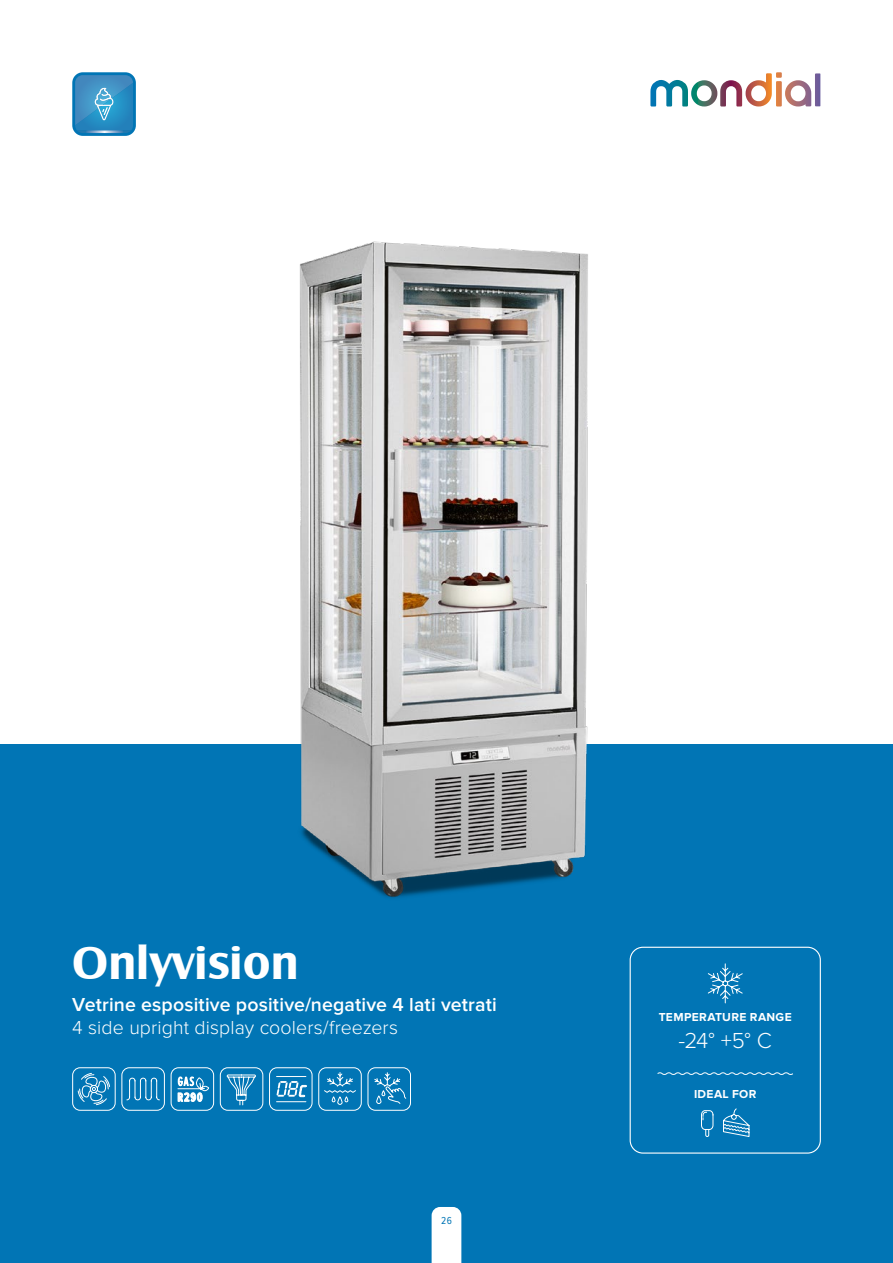
<style>
.page{position:relative;width:893px;height:1263px;background:#fff}
.page>*{position:absolute;margin:0;border:0;box-sizing:border-box;transform-origin:0 0}
.t1{font:700 48px "Castle T";color:#fff}
.t2{font:300 22.5px "Proxima Nova";color:#fff}
.t3{font:600 19.5px "Proxima Nova";letter-spacing:.005em;color:#fff}
.t4{font:300 19.5px "Proxima Nova";letter-spacing:.005em;color:#fff}
.t5{font:700 12px "Proxima Nova";letter-spacing:.03em;color:#fff}
.t6{font:10.5px "Proxima Nova Cond";color:#0175b5}
</style>
<div class="page">
<div style="left:0;top:744px;width:893px;height:519px;background:#0175b5"></div>
<svg style="left:650px;top:72px;width:170px;height:34px"></svg>
<div style="left:72px;top:72px;width:64px;height:64px;background:#0175b5;border-radius:11px"></div>
<svg style="left:75px;top:75px;width:58px;height:58px;background:#3e94c5"></svg>
<svg style="left:707px;top:963px;width:36px;height:41px"></svg>
<svg style="left:657px;top:1072px;width:136px;height:3px"></svg>
<svg style="left:701px;top:1110px;width:13px;height:27px"></svg>
<svg style="left:723px;top:1108px;width:27px;height:29px"></svg>
<div style="left:630px;top:947px;width:191px;height:206px;border:1px solid #fff;border-radius:13px"></div>
<img style="left:299px;top:241px;width:356px;height:706px">
<svg style="left:77px;top:1072px;width:33px;height:33px"></svg>
<div style="left:72px;top:1067px;width:44px;height:44px;border:1px solid #fff;border-radius:8px"></div>
<svg style="left:126px;top:1077px;width:34px;height:23px"></svg>
<div style="left:121px;top:1067px;width:44px;height:44px;border:1px solid #fff;border-radius:8px"></div>
<svg style="left:170px;top:1067px;width:44px;height:44px"></svg>
<div style="left:220px;top:1067px;width:43px;height:44px;border:1px solid #fff;border-radius:8px"></div>
<svg style="left:226px;top:1074px;width:30px;height:31px"></svg>
<div style="left:269px;top:1067px;width:43px;height:44px;border:1px solid #fff;border-radius:8px"></div>
<svg style="left:277px;top:1076px;width:30px;height:26px"></svg>
<div style="left:318px;top:1067px;width:44px;height:44px;border:1px solid #fff;border-radius:8px"></div>
<div style="left:337px;top:1096px;width:5px;height:9px;border:1px solid #fff;border-radius:2px"></div>
<svg style="left:324px;top:1072px;width:32px;height:30px"></svg>
<svg style="left:367px;top:1067px;width:44px;height:44px"></svg>
<hr style="left:892px;top:523px;width:1px;height:170px;background:#e6e7e8">
<div style="left:432px;top:1207px;width:29px;height:56px;background:#fff"></div>
<h1 class="t1" style="left:72px;top:935px;width:228px">Onlyvision</h1>
<p class="t3" style="left:72px;top:993px;width:426px">Vetrine espositive positive/negative 4 lati vetrati</p>
<p class="t4" style="left:72px;top:1016px;width:327px">4 side upright display coolers/freezers</p>
<p class="t6" style="left:441px;top:1214px;width:12px">26</p>
<p class="t5" style="left:659px;top:1010px;width:134px">TEMPERATURE RANGE</p>
<p class="t2" style="left:679px;top:1027px;width:95px">-24° +5° C</p>
<p class="t5" style="left:694px;top:1087px;width:64px">IDEAL FOR</p>
</div>
